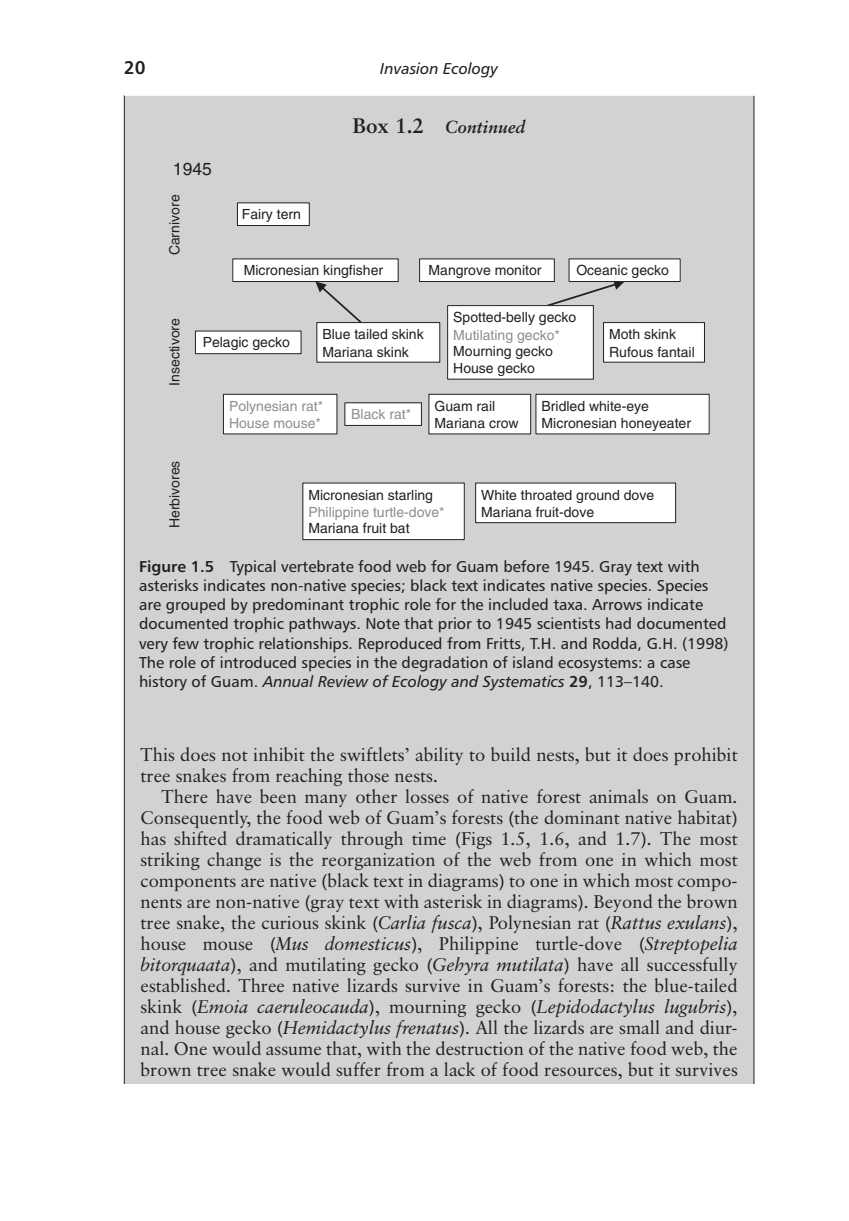
<style>
.page{position:relative;width:849px;height:1221px;background:#fff}
.page>*{position:absolute;margin:0;border:0;box-sizing:border-box;transform-origin:0 0}
.t1{font:18.38px/21px "Classical Garamond BT";color:#231f20}
.t2{font:18.38px "Humanist 777 BT Bold B";color:#231f20}
.t3{font:italic 700 17.5px "Classical Garamond BT";color:#231f20}
.t4{font:17.5px "Helvetica";color:#231f20}
.t5{font:15.75px/19.2px "Humanist 777 BT Roman B";color:#231f20}
.t6{font:15.75px "Humanist 777 BT Italic B";color:#231f20}
.t7{font:14px/17.2px "Helvetica";color:#231f20}
.t8{font:14px/17.2px "Helvetica";color:#8c8e91}
.s1{font-style:normal;font-size:21px}
.s2{font-family:"Humanist 777 BT Bold B"}
.s3{font-family:"Humanist 777 BT Roman B"}
.s4{font-style:italic}
</style>
<div class="page">
<div style="left:124px;top:96px;width:629px;height:1007px;background:#d1d2d4"></div>
<svg style="left:315px;top:282px;width:47px;height:40px"></svg>
<svg style="left:547px;top:279px;width:77px;height:38px"></svg>
<div style="left:237px;top:203px;width:72px;height:22px;background:#fff"></div>
<div style="left:237px;top:202px;width:72px;height:24px;border:1px solid #231f20"></div>
<div style="left:195px;top:331px;width:106px;height:22px;background:#fff"></div>
<div style="left:195px;top:330px;width:106px;height:24px;border:1px solid #231f20"></div>
<div style="left:535px;top:394px;width:174px;height:40px;background:#fff"></div>
<div style="left:535px;top:394px;width:174px;height:40px;border:1px solid #231f20"></div>
<div style="left:429px;top:394px;width:101px;height:40px;background:#fff"></div>
<div style="left:428px;top:394px;width:103px;height:40px;border:1px solid #231f20"></div>
<div style="left:345px;top:403px;width:76px;height:22px;background:#fff"></div>
<div style="left:344px;top:402px;width:78px;height:24px;border:1px solid #231f20"></div>
<div style="left:223px;top:394px;width:114px;height:40px;background:#fff"></div>
<div style="left:223px;top:394px;width:114px;height:40px;border:1px solid #231f20"></div>
<div style="left:303px;top:483px;width:161px;height:56px;background:#fff"></div>
<div style="left:302px;top:482px;width:162px;height:58px;border:1px solid #231f20"></div>
<div style="left:475px;top:483px;width:200px;height:39px;background:#fff"></div>
<div style="left:475px;top:482px;width:200px;height:41px;border:1px solid #231f20"></div>
<div style="left:317px;top:322px;width:122px;height:40px;background:#fff"></div>
<div style="left:316px;top:322px;width:124px;height:40px;border:1px solid #231f20"></div>
<div style="left:569px;top:259px;width:111px;height:22px;background:#fff"></div>
<div style="left:568px;top:258px;width:112px;height:24px;border:1px solid #231f20"></div>
<div style="left:603px;top:322px;width:101px;height:40px;background:#fff"></div>
<div style="left:603px;top:322px;width:101px;height:40px;border:1px solid #231f20"></div>
<div style="left:447px;top:305px;width:146px;height:74px;background:#fff"></div>
<div style="left:447px;top:305px;width:146px;height:74px;border:1px solid #231f20"></div>
<div style="left:233px;top:259px;width:165px;height:22px;background:#fff"></div>
<div style="left:232px;top:258px;width:166px;height:24px;border:1px solid #231f20"></div>
<div style="left:419px;top:259px;width:135px;height:22px;background:#fff"></div>
<div style="left:419px;top:258px;width:135px;height:24px;border:1px solid #231f20"></div>
<div style="left:110px;top:1084px;width:670px;height:26px;background:#fff"></div>
<p class="t2" style="left:124px;top:56px;width:23px">20</p>
<p class="t6" style="left:380px;top:59px;width:119px">Invasion Ecology</p>
<p class="t4" style="left:173px;top:158px;width:40px">1945</p>
<p class="t7" style="left:166px;top:255px;width:62px;rotate:-90deg">Carnivore</p>
<p class="t7" style="left:242px;top:205px;width:61px">Fairy tern</p>
<p class="t3" style="left:352px;top:116px;width:175px"><span class="s1">Box 1.2</span> Continued</p>
<p class="t7" style="left:244px;top:261px;width:141px">Micronesian kingfisher</p>
<p class="t7" style="left:428px;top:261px;width:114px">Mangrove monitor</p>
<p class="t7" style="left:576px;top:261px;width:94px">Oceanic gecko</p>
<p class="t7" style="left:166px;top:386px;width:69px;rotate:-90deg">Insectivore</p>
<p class="t7" style="left:166px;top:528px;width:69px;rotate:-90deg">Herbivores</p>
<p class="t7" style="left:203px;top:333px;width:89px">Pelagic gecko</p>
<p class="t7" style="left:322px;top:326px;width:103px">Blue tailed skink<br>Mariana skink</p>
<p class="t8" style="left:229px;top:397px;width:96px">Polynesian rat*<br>House mouse*</p>
<p class="t8" style="left:351px;top:405px;width:61px">Black rat*</p>
<p class="t7" style="left:453px;top:309px;width:124px">Spotted-belly gecko</p>
<p class="t8" style="left:453px;top:326px;width:108px">Mutilating gecko*</p>
<p class="t7" style="left:453px;top:342px;width:101px">Mourning gecko<br>House gecko</p>
<p class="t7" style="left:609px;top:326px;width:87px">Moth skink<br>Rufous fantail</p>
<p class="t7" style="left:434px;top:397px;width:86px">Guam rail<br>Mariana crow</p>
<p class="t7" style="left:541px;top:397px;width:151px">Bridled white-eye<br>Micronesian honeyeater</p>
<p class="t7" style="left:308px;top:486px;width:126px">Micronesian starling</p>
<p class="t8" style="left:308px;top:503px;width:138px">Philippine turtle-dove*</p>
<p class="t7" style="left:308px;top:519px;width:103px">Mariana fruit bat</p>
<p class="t7" style="left:481px;top:486px;width:174px">White throated ground dove<br>Mariana fruit-dove</p>
<p class="t5" style="left:139px;top:556px;width:591px"><span class="s2">Figure 1.5</span> Typical vertebrate food web for Guam before 1945. Gray text with asterisks indicates non-native species; black text indicates native species. Species are grouped by predominant trophic role for the included taxa. Arrows indicate documented trophic pathways. Note that prior to 1945 scientists had documented very few trophic relationships. Reproduced from Fritts, T.H. and Rodda, G.H. (1998)<br>The role of introduced species in the degradation of island ecosystems: a case</p>
<p class="t6" style="left:139px;top:671px;width:526px"><span class="s3">history of Guam.</span> Annual Review of Ecology and Systematics <span class="s2">29</span><span class="s3">, 113–140.</span></p>
<p class="t1" style="left:140px;top:743px;width:598px">This does not inhibit the swiftlets’ ability to build nests, but it does prohibit tree snakes from reaching those nests.</p>
<p class="t1" style="left:140px;top:785px;width:598px;text-align:justify;text-indent:21px">There have been many other losses of native forest animals on Guam.<br>Consequently, the food web of Guam’s forests (the dominant native habitat) has shifted dramatically through time (Figs 1.5, 1.6, and 1.7). The most striking change is the reorganization of the web from one in which most components are native (black text in diagrams) to one in which most compo&shy;nents are non-native (gray text with asterisk in diagrams). Beyond the brown tree snake, the curious skink (<span class="s4">Carlia fusca</span>), Polynesian rat (<span class="s4">Rattus exulans</span>), house mouse (<span class="s4">Mus domesticus</span>), Philippine turtle-dove (<span class="s4">Streptopelia bitorquaata</span>), and mutilating gecko (<span class="s4">Gehyra mutilata</span>) have all successfully established. Three native lizards survive in Guam’s forests: the blue-tailed skink (<span class="s4">Emoia caeruleocauda</span>), mourning gecko (<span class="s4">Lepidodactylus lugubris</span>), and house gecko (<span class="s4">Hemidactylus frenatus</span>). All the lizards are small and diur&shy;nal. One would assume that, with the destruction of the native food web, the brown tree snake would suffer from a lack of food resources, but it survives</p>
</div>
